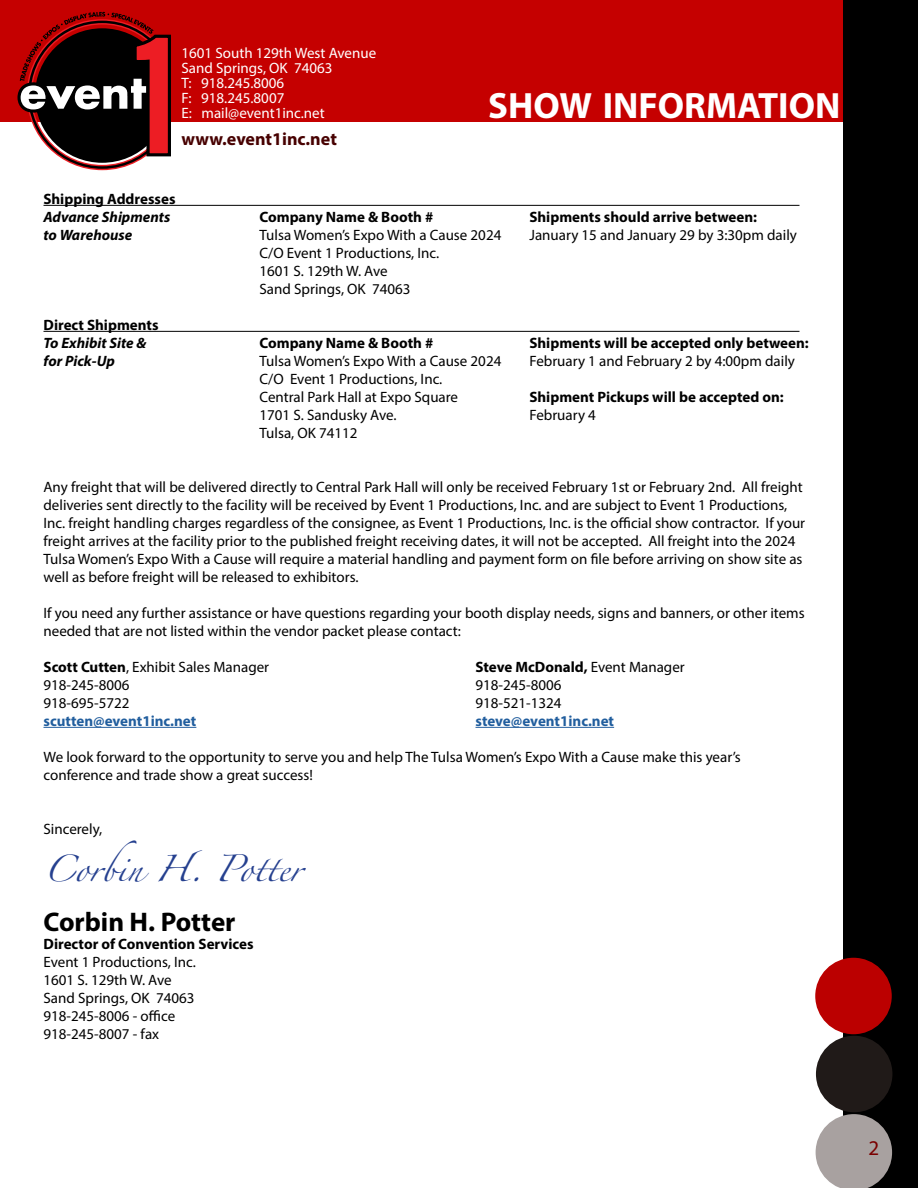
<style>
.page{position:relative;width:918px;height:1188px;background:#fff}
.page>*{position:absolute;margin:0;border:0;box-sizing:border-box;transform-origin:0 0}
.t1{font:700 36.75px "Myriad Pro";color:#fff}
.t2{font:700 27px "Myriad Pro";color:#000}
.t3{font:24px "Zapfino";color:#25408f}
.t4{font:21px "Myriad Pro";color:#7a0000}
.t5{font:700 18px "Myriad Pro";color:#470000}
.t6{font:15px/18px "Myriad Pro";color:#000}
.t7{font:700 15px "Myriad Pro";color:#000}
.t8{font:15px/15px "Myriad Pro";color:#fff}
.t9{font:italic 700 15px "Myriad Pro";color:#000}
.t10{font:700 15px "Myriad Pro";color:#215e9e}
.s1{font-weight:700}
.s2{font-weight:400}
</style>
<div class="page">
<div style="left:1px;top:1px;width:882px;height:121px;background:#c50000"></div>
<div style="left:844px;top:1px;width:73px;height:1186px;background:#000"></div>
<div style="left:843px;top:0;width:75px;height:1188px;border:2px solid #000"></div>
<div style="left:815px;top:958px;width:77px;height:76px;background:#b00;border-radius:50%"></div>
<div style="left:816px;top:1036px;width:76px;height:76px;background:#201a18;border-radius:50%"></div>
<svg style="left:816px;top:1114px;width:76px;height:74px"></svg>
<hr style="left:44px;top:205px;width:756px;height:1px;background:#000">
<hr style="left:44px;top:331px;width:756px;height:1px;background:#000">
<hr style="left:44px;top:727px;width:152px;height:1px;background:#215e9e">
<hr style="left:476px;top:727px;width:138px;height:1px;background:#215e9e">
<svg style="left:17px;top:12px;width:154px;height:158px"></svg>
<p class="t8" style="left:181px;top:45px;width:196px">1601 South 129th West Avenue<br>Sand Springs, OK 74063<br>T: 918.245.8006<br>F: 918.245.8007<br>E: mail@event1inc.net</p>
<p class="t5" style="left:181px;top:127px;width:157px">www.event1inc.net</p>
<h1 class="t1" style="left:488px;top:81px;width:354px">SHOW INFORMATION</h1>
<p class="t7" style="left:44px;top:189px;width:134px">Shipping Addresses</p>
<p class="t9" style="left:44px;top:207px;width:128px">Advance Shipments</p>
<p class="t7" style="left:260px;top:207px;width:175px">Company Name &amp; Booth #</p>
<p class="t7" style="left:530px;top:207px;width:229px">Shipments should arrive between:</p>
<p class="t9" style="left:44px;top:225px;width:90px">to Warehouse</p>
<p class="t6" style="left:260px;top:226px;width:243px">Tulsa Women’s Expo With a Cause 2024</p>
<p class="t6" style="left:530px;top:226px;width:269px">January 15 and January 29 by 3:30pm daily</p>
<p class="t6" style="left:260px;top:244px;width:181px">C/O Event 1 Productions, Inc.<br>1601 S. 129th W. Ave<br>Sand Springs, OK 74063</p>
<p class="t7" style="left:44px;top:315px;width:117px">Direct Shipments</p>
<p class="t9" style="left:44px;top:333px;width:105px">To Exhibit Site &amp;</p>
<p class="t7" style="left:260px;top:333px;width:175px">Company Name &amp; Booth #</p>
<p class="t7" style="left:530px;top:333px;width:281px">Shipments will be accepted only between:</p>
<p class="t9" style="left:44px;top:351px;width:73px">for Pick-Up</p>
<p class="t6" style="left:260px;top:352px;width:243px">Tulsa Women’s Expo With a Cause 2024</p>
<p class="t6" style="left:530px;top:352px;width:267px">February 1 and February 2 by 4:00pm daily</p>
<p class="t6" style="left:260px;top:370px;width:200px">C/O Event 1 Productions, Inc.<br>Central Park Hall at Expo Square</p>
<p class="t7" style="left:530px;top:387px;width:256px">Shipment Pickups will be accepted on:</p>
<p class="t6" style="left:260px;top:406px;width:139px">1701 S. Sandusky Ave.</p>
<p class="t6" style="left:529px;top:406px;width:68px">February 4</p>
<p class="t6" style="left:260px;top:424px;width:100px">Tulsa, OK 74112</p>
<p class="t6" style="left:44px;top:478px;width:763px">Any freight that will be delivered directly to Central Park Hall will only be received February 1st or February 2nd. All freight deliveries sent directly to the facility will be received by Event 1 Productions, Inc. and are subject to Event 1 Productions, Inc. freight handling charges regardless of the consignee, as Event 1 Productions, Inc. is the official show contractor. If your freight arrives at the facility prior to the published freight receiving dates, it will not be accepted. All freight into the 2024<br>Tulsa Women’s Expo With a Cause will require a material handling and payment form on file before arriving on show site as well as before freight will be released to exhibitors.</p>
<p class="t6" style="left:44px;top:604px;width:763px">If you need any further assistance or have questions regarding your booth display needs, signs and banners, or other items needed that are not listed within the vendor packet please contact:</p>
<p class="t6" style="left:44px;top:658px;width:227px"><span class="s1">Scott Cutten</span>, Exhibit Sales Manager</p>
<p class="t7" style="left:476px;top:657px;width:211px">Steve McDonald, <span class="s2">Event Manager</span></p>
<p class="t6" style="left:44px;top:676px;width:88px">918-245-8006</p>
<p class="t6" style="left:476px;top:676px;width:88px">918-245-8006</p>
<p class="t6" style="left:44px;top:694px;width:88px">918-695-5722</p>
<p class="t6" style="left:476px;top:694px;width:88px">918-521-1324</p>
<p class="t10" style="left:44px;top:711px;width:154px">scutten@event1inc.net</p>
<p class="t10" style="left:476px;top:711px;width:140px">steve@event1inc.net</p>
<p class="t6" style="left:44px;top:748px;width:699px">We look forward to the opportunity to serve you and help The Tulsa Women’s Expo With a Cause make this year’s conference and trade show a great success!</p>
<p class="t6" style="left:44px;top:820px;width:60px">Sincerely,</p>
<h3 class="t3" style="left:44px;top:858px;width:260px">Corbin H. Potter</h3>
<h2 class="t2" style="left:44px;top:904px;width:194px">Corbin H. Potter</h2>
<p class="t7" style="left:44px;top:934px;width:212px">Director of Convention Services</p>
<p class="t6" style="left:44px;top:953px;width:154px">Event 1 Productions, Inc.<br>1601 S. 129th W. Ave<br>Sand Springs, OK 74063<br>918-245-8006 - office<br>918-245-8007 - fax</p>
<h3 class="t4" style="left:869px;top:1135px;width:12px">2</h3>
</div>
